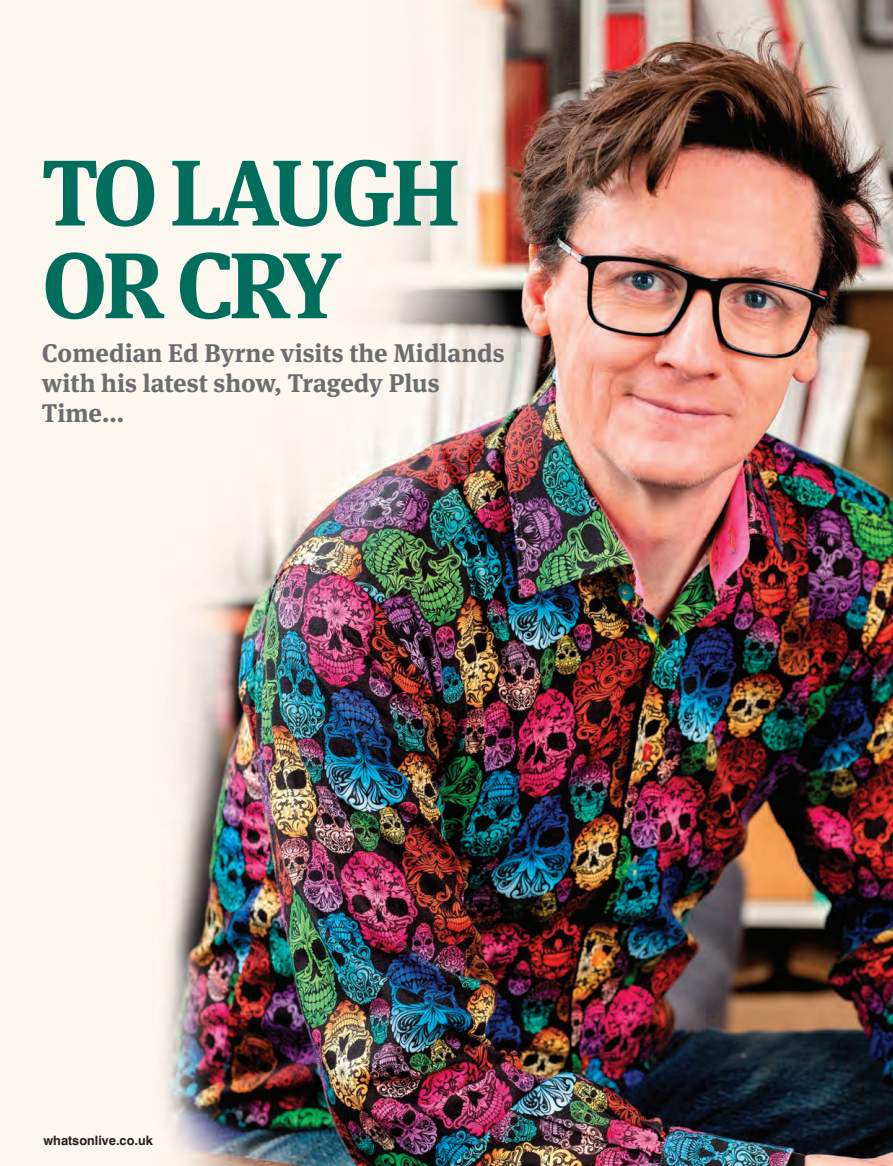
<style>
.page{position:relative;width:893px;height:1166px;background:#fff}
.page>*{position:absolute;margin:0;border:0;box-sizing:border-box;transform-origin:0 0}
.t1{font:700 93px "Meta Serif";letter-spacing:-.05em;color:#006d5d}
.t2{font:700 25.5px/30px "Meta Serif";color:#6c6d70}
.t3{font:700 12.9px "Swiss 721 BT";color:#231f20}
</style>
<div class="page">
<img style="left:0;top:0;width:892px;height:1165px">
<p class="t1" style="left:42px;top:157px;width:420px">TO LAUGH</p>
<p class="t1" style="left:42px;top:250px;width:302px">OR CRY</p>
<p class="t2" style="left:42px;top:340px;width:464px">Comedian Ed Byrne visits the Midlands with his latest show, Tragedy Plus<br>Time...</p>
<p class="t3" style="left:43px;top:1134px;width:111px">whatsonlive.co.uk</p>
</div>
